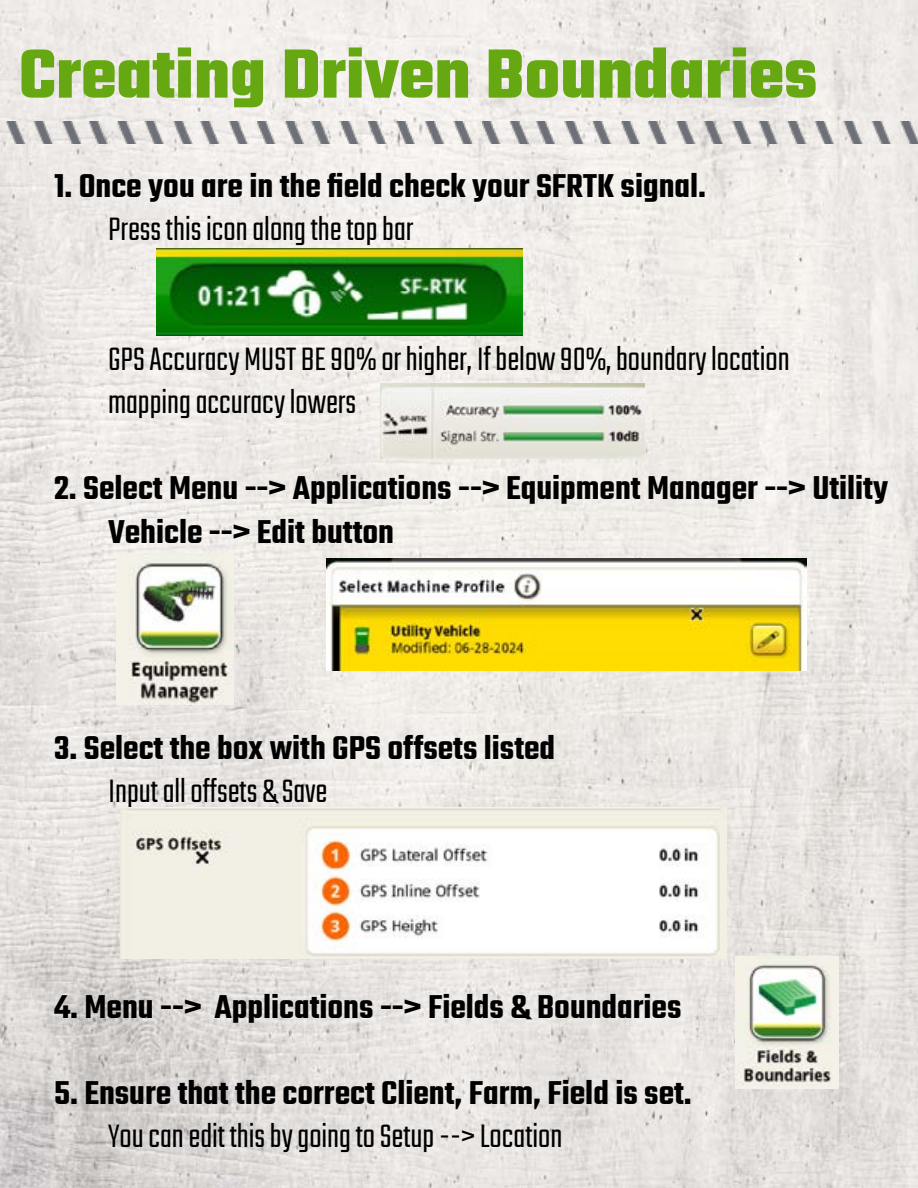
<style>
.page{position:relative;width:918px;height:1188px;background:#fff}
.page>*{position:absolute;margin:0;border:0;box-sizing:border-box;transform-origin:0 0}
.t1{font:700 75px "Teko";color:#65a812}
.t2{font:600 36px/43.2px "Teko";color:#000}
.t3{font:300 36px/43.2px "Teko";color:#000}
</style>
<div class="page">
<img style="left:0;top:0;width:918px;height:1188px">
<img style="left:0;top:122px;width:918px;height:21px">
<img style="left:735px;top:956px;width:103px;height:133px">
<img style="left:326px;top:558px;width:481px;height:113px">
<img style="left:117px;top:554px;width:117px;height:150px">
<img style="left:120px;top:807px;width:606px;height:152px">
<img style="left:157px;top:248px;width:366px;height:87px">
<img style="left:381px;top:383px;width:263px;height:76px">
<h1 class="t1" style="left:19px;top:26px;width:800px">Creating Driven Boundaries</h1>
<p class="t2" style="left:54px;top:167px;width:654px">1. Once you are in the field check your SFRTK signal.</p>
<p class="t3" style="left:108px;top:210px;width:307px">Press this icon along the top bar</p>
<p class="t3" style="left:108px;top:340px;width:683px">GPS Accuracy MUST BE 90% or higher, If below 90%, boundary location mapping accuracy lowers</p>
<p class="t2" style="left:108px;top:469px;width:782px;text-indent:-54px">2. Select Menu --&gt; Applications --&gt; Equipment Manager --&gt; Utility<br>Vehicle --&gt; Edit button</p>
<p class="t2" style="left:54px;top:729px;width:503px">3. Select the box with GPS offsets listed</p>
<p class="t3" style="left:108px;top:772px;width:221px">Input all offsets &amp; Save</p>
<p class="t2" style="left:54px;top:988px;width:629px">4. Menu --&gt; Applications --&gt; Fields &amp; Boundaries</p>
<p class="t2" style="left:54px;top:1074px;width:639px">5. Ensure that the correct Client, Farm, Field is set.</p>
<p class="t3" style="left:108px;top:1118px;width:456px">You can edit this by going to Setup --&gt; Location</p>
</div>
